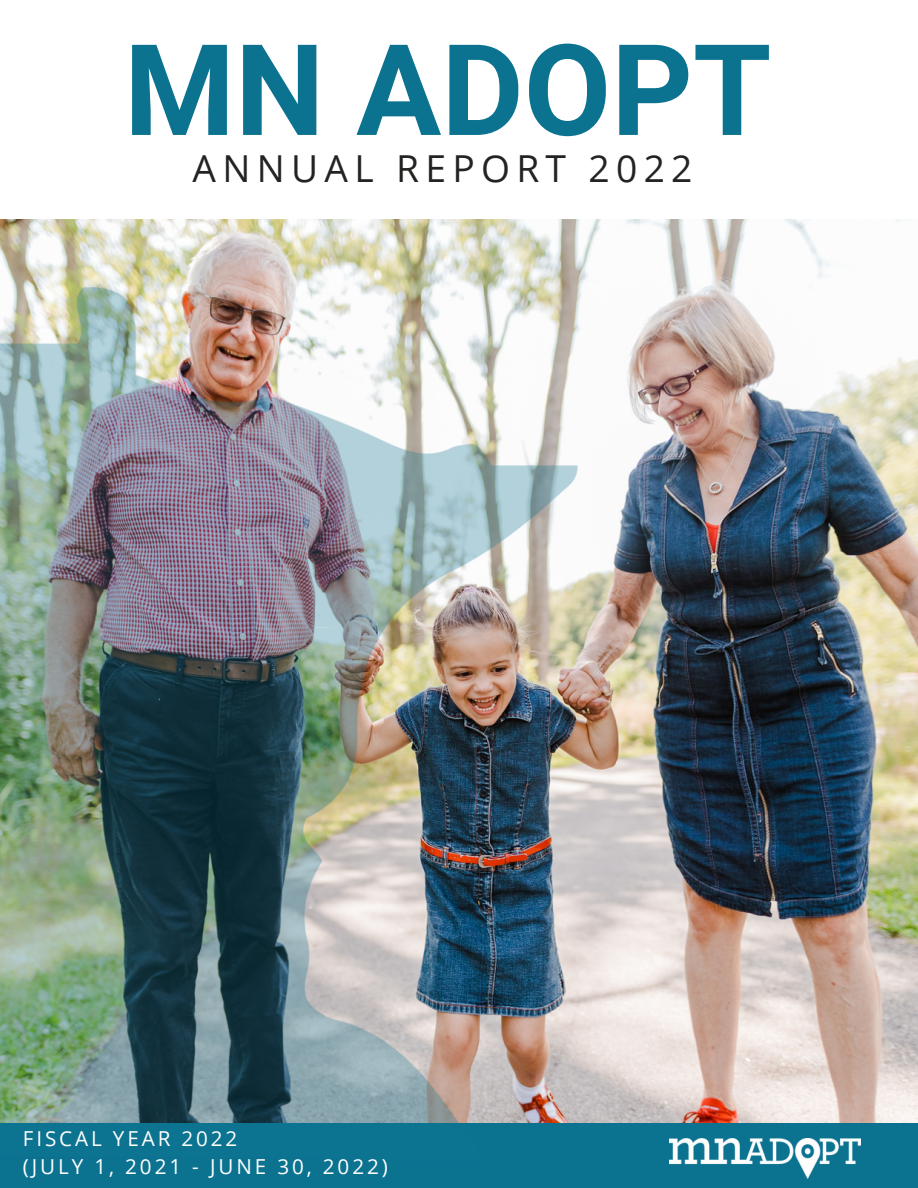
<style>
.page{position:relative;width:918px;height:1188px;background:#fff}
.page>*{position:absolute;margin:0;border:0;box-sizing:border-box;transform-origin:0 0}
.t1{font:700 126.75px "Roboto";color:#0b7390}
.t2{font:37.2px "Open Sans";letter-spacing:.17em;color:#232321}
.t3{font:20.7px "Open Sans";letter-spacing:.14em;color:#fff}
</style>
<div class="page">
<img style="left:622px;top:219px;width:296px;height:904px">
<div style="left:0;top:1123px;width:918px;height:65px;background:#0b7390"></div>
<img style="left:0;top:219px;width:622px;height:904px">
<img style="left:669px;top:1139px;width:192px;height:39px">
<p class="t1" style="left:124px;top:17px;width:649px">MN ADOPT</p>
<p class="t2" style="left:193px;top:142px;width:501px">ANNUAL REPORT 2022</p>
<p class="t3" style="left:23px;top:1124px;width:216px">FISCAL YEAR 2022</p>
<p class="t3" style="left:23px;top:1152px;width:366px">(JULY 1, 2021 - JUNE 30, 2022)</p>
</div>
